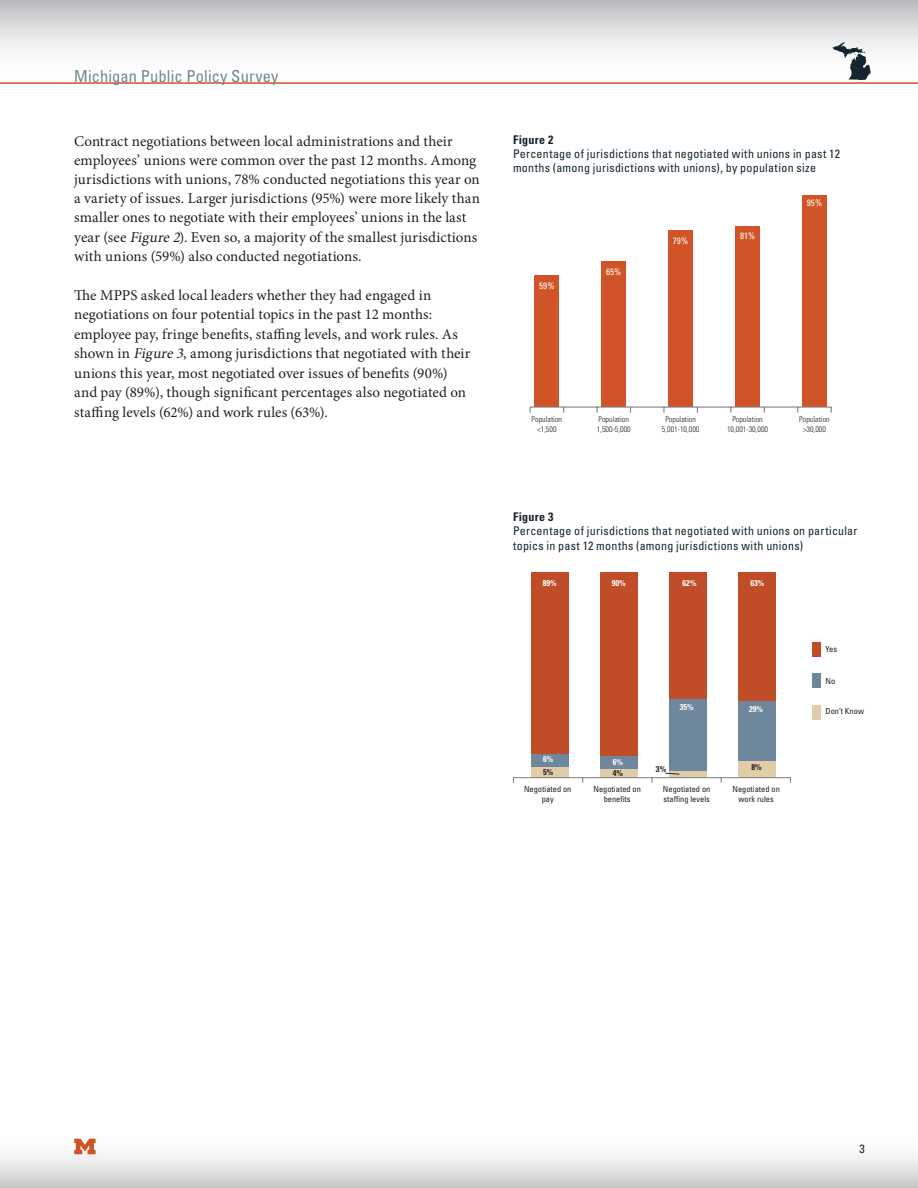
<style>
.page{position:relative;width:918px;height:1188px;background:#fff}
.page>*{position:absolute;margin:0;border:0;box-sizing:border-box;transform-origin:0 0}
.inside_footer_-_url{font:condensed 16.5px "Univers LT Std";letter-spacing:.01em;color:#718791}
.t1{font:15px/19.2px "Minion Pro";letter-spacing:.005em;color:#231f20}
.figure_body_text{font:condensed 12px/14.4px "Univers LT Std";letter-spacing:.025em;color:#14252f}
.figure_title{font:700 condensed 12px "Univers LT Std";letter-spacing:.025em;color:#14252f}
.inside_footer_-_page{font:condensed 12px "Univers LT Std";color:#14252f}
.t2{font:condensed 9.15px "Univers LT Std";color:#fff}
.t3{font:condensed 8.4px/10.1px "Univers LT Std";color:#231f20;text-align:center}
.t4{font:700 condensed 8.4px "Univers LT Std";color:#fff}
.t5{font:700 condensed 8.4px "Univers LT Std";color:#231f20}
.t6{font:300 condensed 7.95px/9.6px "Univers LT Std";color:#231f20;text-align:center}
.s1{font-style:italic}
</style>
<div class="page">
<div style="left:0;top:1127px;width:918px;height:61px;background:linear-gradient(to bottom,#fff,#cfcfd1)"></div>
<div style="left:0;top:0;width:918px;height:84px;background:linear-gradient(to bottom,#c3c3c6,#fff)"></div>
<hr style="left:0;top:82px;width:918px;height:2px;background:#ce5327">
<svg style="left:832px;top:43px;width:39px;height:37px"></svg>
<svg style="left:74px;top:1139px;width:22px;height:15px"></svg>
<div style="left:535px;top:275px;width:24px;height:132px;background:#d05427"></div>
<div style="left:602px;top:262px;width:24px;height:145px;background:#d05427"></div>
<div style="left:668px;top:231px;width:25px;height:176px;background:#d05427"></div>
<div style="left:735px;top:226px;width:24px;height:181px;background:#d05427"></div>
<div style="left:802px;top:195px;width:24px;height:212px;background:#d05427"></div>
<hr style="left:530px;top:406px;width:301px;height:2px;background:#808285">
<div style="left:531px;top:572px;width:38px;height:183px;background:#c04d27"></div>
<div style="left:531px;top:755px;width:38px;height:12px;background:#6f879d"></div>
<div style="left:531px;top:767px;width:38px;height:10px;background:#e0cda8"></div>
<div style="left:600px;top:572px;width:38px;height:185px;background:#c04d27"></div>
<div style="left:600px;top:757px;width:38px;height:12px;background:#6f879d"></div>
<div style="left:600px;top:769px;width:38px;height:8px;background:#e0cda8"></div>
<div style="left:669px;top:572px;width:38px;height:127px;background:#c04d27"></div>
<div style="left:669px;top:699px;width:38px;height:72px;background:#6f879d"></div>
<div style="left:669px;top:771px;width:38px;height:6px;background:#e0cda8"></div>
<div style="left:738px;top:572px;width:38px;height:129px;background:#c04d27"></div>
<div style="left:738px;top:701px;width:38px;height:60px;background:#6f879d"></div>
<div style="left:738px;top:761px;width:38px;height:16px;background:#e0cda8"></div>
<hr style="left:514px;top:777px;width:276px;height:1px;background:#808285">
<div style="left:813px;top:642px;width:8px;height:14px;background:#c04d27"></div>
<div style="left:813px;top:673px;width:8px;height:15px;background:#6f879d"></div>
<div style="left:813px;top:705px;width:8px;height:14px;background:#e0cda8"></div>
<svg style="left:665px;top:773px;width:15px;height:2px"></svg>
<p class="inside_footer_-_url" style="left:74px;top:65px;width:206px">Michigan Public Policy Survey</p>
<p class="t1" style="left:74px;top:132px;width:407px">Contract negotiations between local administrations and their employees’ unions were common over the past 12 months. Among jurisdictions with unions, 78% conducted negotiations this year on a variety of issues. Larger jurisdictions (95%) were more likely than smaller ones to negotiate with their employees’ unions in the last year (see <span class="s1">Figure2</span>). Even so, a majority of the smallest jurisdictions with unions (59%) also conducted negotiations.</p>
<p class="t1" style="left:74px;top:285px;width:398px">The MPPS asked local leaders whether they had engaged in negotiations on four potential topics in the past 12 months: employee pay, fringe benefits, staffing levels, and work rules. As shown in <span class="s1">Figure3</span>, among jurisdictions that negotiated with their unions this year, most negotiated over issues of benefits (90%) and pay (89%), though significant percentages also negotiated on staffing levels (62%) and work rules (63%).</p>
<p class="figure_title" style="left:513px;top:132px;width:42px">Figure 2</p>
<p class="figure_body_text" style="left:513px;top:146px;width:329px">Percentage of jurisdictions that negotiated with unions in past 12 months (among jurisdictions with unions), by population size</p>
<p class="t2" style="left:539px;top:280px;width:17px">59%</p>
<p class="t2" style="left:606px;top:266px;width:17px">65%</p>
<p class="t2" style="left:673px;top:235px;width:17px">79%</p>
<p class="t2" style="left:740px;top:230px;width:17px">81%</p>
<p class="t2" style="left:807px;top:197px;width:17px">95%</p>
<p class="t6" style="left:532px;top:415px;width:32px">Population &lt;1,500</p>
<p class="t6" style="left:597px;top:415px;width:36px;text-align:left">Population<br>1,500-5,000</p>
<p class="t6" style="left:662px;top:415px;width:39px">Population<br>5,001-10,000</p>
<p class="t6" style="left:727px;top:415px;width:43px">Population<br>10,001-30,000</p>
<p class="t6" style="left:799px;top:415px;width:32px">Population &gt;30,000</p>
<p class="figure_title" style="left:513px;top:509px;width:42px">Figure 3</p>
<p class="figure_body_text" style="left:513px;top:524px;width:346px">Percentage of jurisdictions that negotiated with unions on particular topics in past 12 months (among jurisdictions with unions)</p>
<p class="t4" style="left:543px;top:578px;width:15px">89%</p>
<p class="t4" style="left:612px;top:578px;width:15px">90%</p>
<p class="t4" style="left:683px;top:578px;width:15px">62%</p>
<p class="t4" style="left:751px;top:578px;width:15px">63%</p>
<p class="t4" style="left:543px;top:754px;width:12px">6%</p>
<p class="t4" style="left:613px;top:757px;width:12px">6%</p>
<p class="t5" style="left:543px;top:766px;width:12px">5%</p>
<p class="t5" style="left:613px;top:768px;width:12px">4%</p>
<p class="t4" style="left:680px;top:702px;width:15px">35%</p>
<p class="t4" style="left:749px;top:704px;width:15px">29%</p>
<p class="t5" style="left:656px;top:764px;width:12px">3%</p>
<p class="t5" style="left:751px;top:762px;width:12px">8%</p>
<p class="t3" style="left:524px;top:784px;width:49px">Negotiated on pay</p>
<p class="t3" style="left:594px;top:784px;width:49px">Negotiated on benefits</p>
<p class="t3" style="left:663px;top:784px;width:49px;text-align:left">Negotiated on staffing levels</p>
<p class="t3" style="left:732px;top:784px;width:49px">Negotiated on work rules</p>
<p class="t3" style="left:826px;top:644px;width:13px">Yes</p>
<p class="t3" style="left:826px;top:676px;width:11px">No</p>
<p class="t3" style="left:826px;top:706px;width:40px">Don’t Know</p>
<p class="inside_footer_-_page" style="left:859px;top:1142px;width:7px">3</p>
</div>
